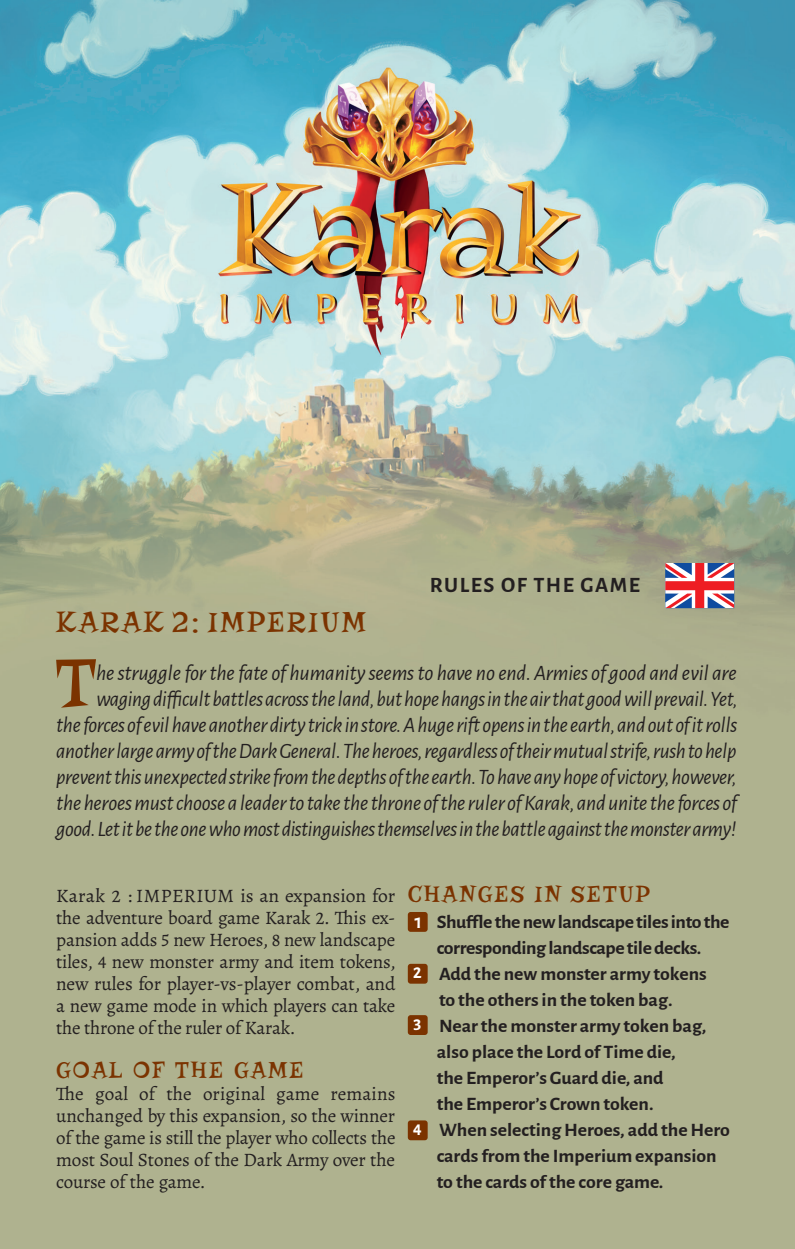
<style>
.page{position:relative;width:795px;height:1249px;background:#fff}
.page>*{position:absolute;margin:0;border:0;box-sizing:border-box;transform-origin:0 0}
.t1{font:71.2px "Risque";color:#7b3300}
.t2{font:30px "Risque";letter-spacing:.08em;color:#7b3300}
.t3{font:24px "Risque";letter-spacing:.08em;color:#7b3300}
.t4{font:italic 22px/26px "Alegreya Sans";letter-spacing:-.02em;color:#231f20;text-align:right}
.t5{font:700 22px "Alegreya Sans";letter-spacing:.07em;color:#231f20}
.t6{font:19px/22px "Alegreya";letter-spacing:-.01em;color:#231f20;text-align:justify}
.t7{font:700 19px "Alegreya Sans";color:#231f20;scale:1.04 1}
.t8{font:700 19px "Alegreya Sans";letter-spacing:-.02em;color:#231f20;scale:1.04 1}
.t9{font:700 18px "Alegreya Sans";color:#fff}
.s1{font-size:18px;color:#fff}
</style>
<div class="page">
<img style="left:0;top:0;width:795px;height:1249px">
<div style="left:408px;top:964px;width:19px;height:20px;background:#7b3300;border-radius:3px"></div>
<div style="left:408px;top:1015px;width:19px;height:20px;background:#7b3300;border-radius:3px"></div>
<div style="left:408px;top:1120px;width:19px;height:20px;background:#7b3300;border-radius:3px"></div>
<div style="left:408px;top:912px;width:19px;height:20px;background:#7b3300;border-radius:3px"></div>
<svg style="left:665px;top:563px;width:69px;height:45px"></svg>
<svg style="left:792px;top:1245px;width:3px;height:4px"></svg>
<p class="t5" style="left:430px;top:568px;width:212px">RULES OF THE GAME</p>
<h2 class="t2" style="left:56px;top:605px;width:311px">KARAK 2: IMPERIUM</h2>
<h1 class="t1" style="left:55px;top:642px;width:44px">T</h1>
<p class="t4" style="left:56px;top:659px;width:683px">he struggle for the fate of humanity seems to have no end. Armies of good and evil are waging difficult battles across the land, but hope hangs in the air that good will prevail. Yet,<br>the forces of evil have another dirty trick in store. A huge rift opens in the earth, and out of it rolls another large army of the Dark General. The heroes, regardless of their mutual strife, rush to help prevent this unexpected strike from the depths of the earth. To have any hope of victory, however, the heroes must choose a leader to take the throne of the ruler of Karak, and unite the forces of good. Let it be the one who most distinguishes themselves in the battle against the monster army!</p>
<p class="t6" style="left:56px;top:884px;width:341px">Karak 2 : IMPERIUM is an expansion for the adventure board game Karak 2. This ex&shy;pansion adds 5 new Heroes, 8 new landscape tiles, 4 new monster army and item tokens, new rules for player-vs-player combat, and a new game mode in which players can take the throne of the ruler of Karak.</p>
<p class="t3" style="left:56px;top:1056px;width:249px">GOAL OF THE GAME</p>
<p class="t6" style="left:56px;top:1082px;width:341px">The goal of the original game remains unchanged by this expansion, so the winner of the game is still the player who collects the most Soul Stones of the Dark Army over the course of the game.</p>
<p class="t3" style="left:408px;top:880px;width:244px">CHANGES IN SETUP</p>
<p class="t8" style="left:437px;top:907px;width:283px">Shuffle the new landscape tiles into the</p>
<p class="t8" style="left:437px;top:933px;width:256px">corresponding landscape tile decks.</p>
<p class="t7" style="left:413px;top:959px;width:284px"><span class="s1">2</span> Add the new monster army tokens</p>
<p class="t7" style="left:439px;top:985px;width:226px">to the others in the token bag.</p>
<p class="t7" style="left:413px;top:1011px;width:283px"><span class="s1">3</span> Near the monster army token bag,</p>
<p class="t7" style="left:437px;top:1037px;width:231px">also place the Lord of Time die,</p>
<p class="t7" style="left:437px;top:1063px;width:220px">the Emperor’s Guard die, and</p>
<p class="t7" style="left:437px;top:1089px;width:210px">the Emperor’s Crown token.</p>
<p class="t7" style="left:413px;top:1115px;width:306px"><span class="s1">4</span> When selecting Heroes, add the Hero</p>
<p class="t7" style="left:437px;top:1141px;width:271px">cards from the Imperium expansion</p>
<p class="t7" style="left:437px;top:1167px;width:219px">to the cards of the core game.</p>
<p class="t9" style="left:414px;top:908px;width:10px">1</p>
</div>
